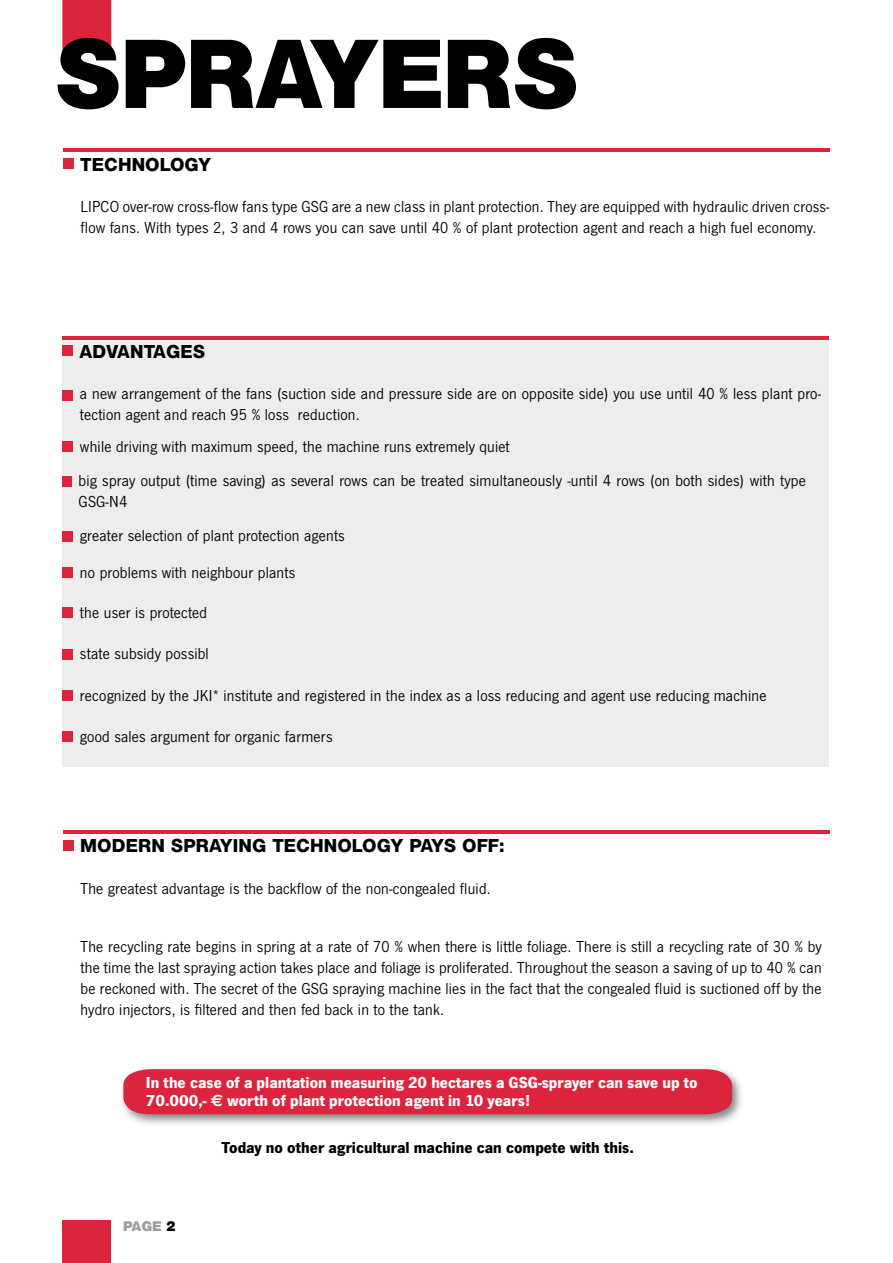
<style>
.page{position:relative;width:893px;height:1263px;background:#fff}
.page>*{position:absolute;margin:0;border:0;box-sizing:border-box;transform-origin:0 0}
.t1{font:800 94.5px "Olnova";letter-spacing:.02em;color:#000}
.t2{font:800 18px "Olnova";letter-spacing:.04em;color:#000}
.t3{font:16.5px/21px "News Got T";letter-spacing:.015em;color:#000}
.t4{font:700 16.5px/18px "News Got T";color:#fff}
.t5{font:700 16.5px "News Got T";color:#000}
.t6{font:800 13.5px "Olnova";color:#9d9d9c}
.s1{font-family:"Euro Sans"}
.s2{color:#000}
</style>
<div class="page">
<div style="left:62px;top:1220px;width:49px;height:43px;background:#dc243d"></div>
<svg style="left:62px;top:0;width:49px;height:54px;background:#dd3047"></svg>
<div style="left:63px;top:158px;width:11px;height:11px;background:#dc243d"></div>
<div style="left:63px;top:840px;width:11px;height:11px;background:#dc243d"></div>
<hr style="left:63px;top:149px;width:767px;height:3px;background:#dc243d">
<hr style="left:63px;top:830px;width:767px;height:4px;background:#dc243d">
<div style="left:62px;top:339px;width:767px;height:428px;background:#ededed"></div>
<div style="left:62px;top:346px;width:11px;height:10px;background:#dc243d"></div>
<div style="left:62px;top:390px;width:11px;height:11px;background:#dc243d"></div>
<div style="left:62px;top:441px;width:11px;height:11px;background:#dc243d"></div>
<div style="left:62px;top:476px;width:10px;height:11px;background:#dc243d"></div>
<div style="left:62px;top:531px;width:11px;height:10px;background:#dc243d"></div>
<div style="left:62px;top:567px;width:11px;height:11px;background:#dc243d"></div>
<div style="left:62px;top:607px;width:11px;height:11px;background:#dc243d"></div>
<div style="left:62px;top:649px;width:11px;height:10px;background:#dc243d"></div>
<div style="left:62px;top:690px;width:11px;height:11px;background:#dc243d"></div>
<div style="left:62px;top:732px;width:11px;height:10px;background:#dc243d"></div>
<hr style="left:62px;top:336px;width:767px;height:3px;background:#dc243d">
<div style="left:119px;top:1065px;width:625px;height:62px;background:#000;opacity:.48"></div>
<div style="left:123px;top:1069px;width:609px;height:45px;background:#dc243d"></div>
<h1 class="t1" style="left:57px;top:17px;width:523px">SPRAYERS</h1>
<p class="t2" style="left:81px;top:153px;width:132px">TECHNOLOGY</p>
<p class="t3" style="left:81px;top:196px;width:750px">LIPCO over-row cross-flow fans type GSG are a new class in plant protection. They are equipped with hydraulic driven cross&shy;flow fans. With types 2, 3 and 4 rows you can save until 40 % of plant protection agent and reach a high fuel economy.</p>
<p class="t2" style="left:80px;top:340px;width:126px">ADVANTAGES</p>
<p class="t3" style="left:80px;top:383px;width:743px">a new arrangement of the fans (suction side and pressure side are on opposite side) you use until 40 % less plant pro&shy;tection agent and reach 95 % loss reduction.</p>
<p class="t3" style="left:79px;top:428px;width:729px;line-height:34.8px">while driving with maximum speed, the machine runs extremely quiet<br>big spray output (time saving) as several rows can be treated simultaneously -until 4 rows (on both sides) with type</p>
<p class="t3" style="left:79px;top:484px;width:268px;line-height:34px">GSG-N4<br>greater selection of plant protection agents</p>
<p class="t3" style="left:80px;top:562px;width:217px">no problems with neighbour plants</p>
<p class="t3" style="left:80px;top:601px;width:129px">the user is protected</p>
<p class="t3" style="left:80px;top:643px;width:130px">state subsidy possibl</p>
<p class="t3" style="left:80px;top:684px;width:688px">recognized by the JKI* institute and registered in the index as a loss reducing and agent use reducing machine</p>
<p class="t3" style="left:80px;top:726px;width:254px">good sales argument for organic farmers</p>
<p class="t2" style="left:81px;top:835px;width:425px">MODERN SPRAYING TECHNOLOGY PAYS OFF:</p>
<p class="t3" style="left:81px;top:878px;width:412px">The greatest advantage is the backflow of the non-congealed fluid.</p>
<p class="t3" style="left:81px;top:935px;width:743px;text-align:justify">The recycling rate begins in spring at a rate of 70 % when there is little foliage. There is still a recycling rate of 30 % by the time the last spraying action takes place and foliage is proliferated. Throughout the season a saving of up to 40 % can be reckoned with. The secret of the GSG spraying machine lies in the fact that the congealed fluid is suctioned off by the hydro injectors, is filtered and then fed back in to the tank.</p>
<p class="t4" style="left:146px;top:1073px;width:553px">In the case of a plantation measuring 20 hectares a GSG-sprayer can save up to<br>70.000,- <span class="s1">€</span> worth of plant protection agent in 10 years!</p>
<p class="t5" style="left:222px;top:1138px;width:414px">Today no other agricultural machine can compete with this.</p>
<p class="t6" style="left:123px;top:1218px;width:54px">PAGE <span class="s2">2</span></p>
</div>
